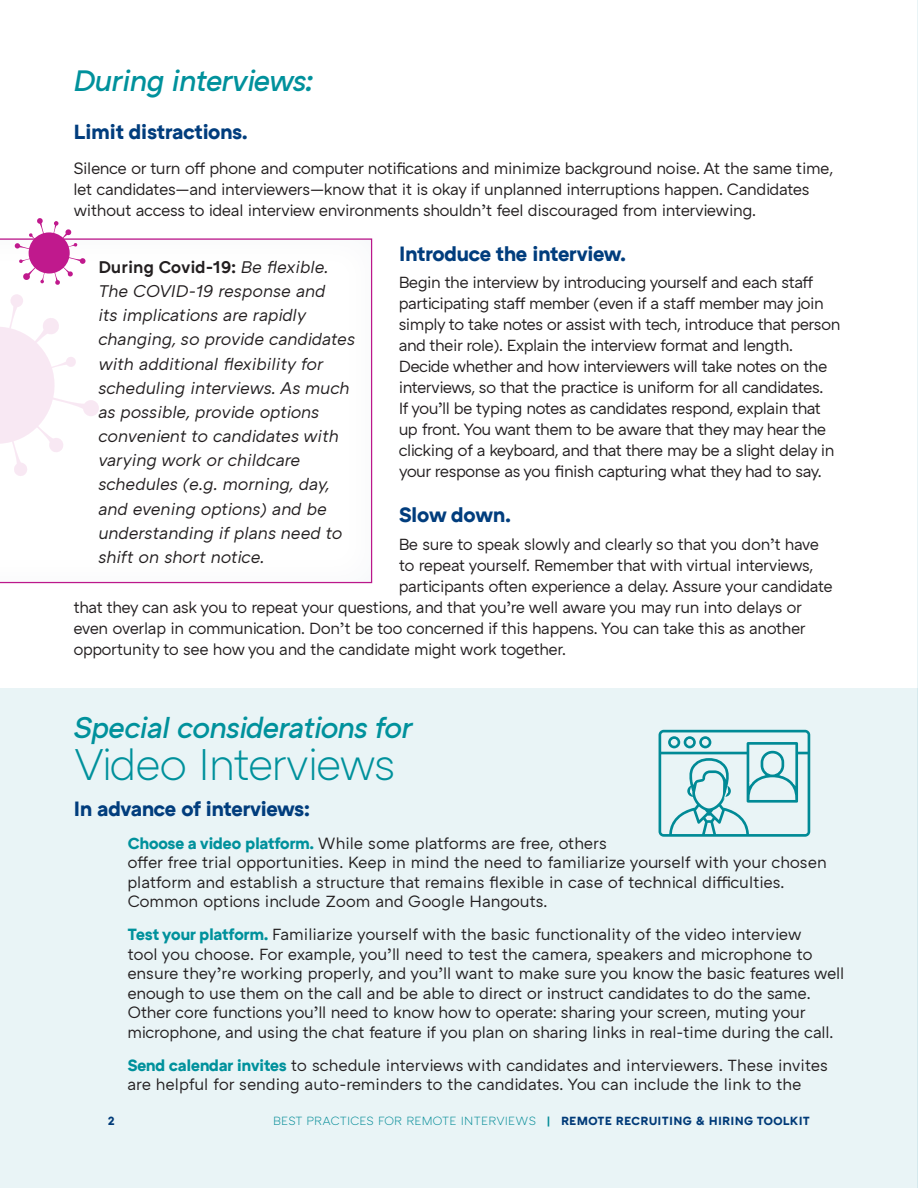
<style>
.page{position:relative;width:918px;height:1188px;background:#fff}
.page>*{position:absolute;margin:0;border:0;box-sizing:border-box;transform-origin:0 0}
.t1{font:300 45px "ATC Arquette";letter-spacing:-.05em;color:#00919c}
.t2{font:italic 500 30px "ATC Arquette";letter-spacing:-.04em;color:#00919c}
.t3{font:700 21px "ATC Arquette";letter-spacing:-.04em;color:#013d7d}
.t4{font:italic 17.25px/24.2px "ATC Arquette";letter-spacing:-.01em;color:#231f20}
.t5{font:16.5px/21px "ATC Arquette";letter-spacing:-.03em;color:#231f20}
.t6{font:16.5px/19.5px "ATC Arquette";letter-spacing:-.01em;color:#231f20}
.t7{font:300 12px "ATC Arquette";letter-spacing:.005em;color:#00919c}
.t8{font:700 12px "ATC Arquette";color:#013d7d}
.s1{font-weight:600;font-style:normal}
.s2{font-weight:700;color:#00919c}
.s3{font-weight:700}
.s4{font-weight:700;color:#013d7d}
</style>
<div class="page">
<hr style="left:917px;top:0;width:1px;height:1188px;background:#e9f4f6">
<div style="left:0;top:688px;width:918px;height:500px;background:#e9f4f6"></div>
<svg style="left:658px;top:729px;width:153px;height:108px"></svg>
<div style="left:28px;top:232px;width:42px;height:42px;background:#c0198d;border-radius:50%"></div>
<svg style="left:54px;top:257px;width:32px;height:28px"></svg>
<svg style="left:19px;top:258px;width:26px;height:25px"></svg>
<svg style="left:15px;top:218px;width:29px;height:32px"></svg>
<svg style="left:53px;top:221px;width:25px;height:27px"></svg>
<svg style="left:0;top:294px;width:99px;height:182px"></svg>
<p class="t2" style="left:73px;top:63px;width:241px">During interviews:</p>
<p class="t3" style="left:73px;top:120px;width:176px">Limit distractions.</p>
<p class="t5" style="left:73px;top:158px;width:761px">Silence or turn off phone and computer notifications and minimize background noise. At the same time, let candidates—and interviewers—know that it is okay if unplanned interruptions happen. Candidates without access to ideal interview environments shouldn’t feel discouraged from interviewing.</p>
<p class="t3" style="left:399px;top:241px;width:229px">Introduce the interview.</p>
<p class="t5" style="left:399px;top:273px;width:443px">Begin the interview by introducing yourself and each staff participating staff member (even if a staff member may join simply to take notes or assist with tech, introduce that person and their role). Explain the interview format and length.<br>Decide whether and how interviewers will take notes on the interviews, so that the practice is uniform for all candidates.<br>If you’ll be typing notes as candidates respond, explain that up front. You want them to be aware that they may hear the clicking of a keyboard, and that there may be a slight delay in your response as you finish capturing what they had to say.</p>
<p class="t3" style="left:399px;top:503px;width:114px">Slow down.</p>
<p class="t5" style="left:399px;top:534px;width:422px">Be sure to speak slowly and clearly so that you don’t have</p>
<p class="t5" style="left:399px;top:555px;width:416px">to repeat yourself. Remember that with virtual interviews,</p>
<p class="t5" style="left:399px;top:576px;width:436px">participants often experience a delay. Assure your candidate</p>
<p class="t5" style="left:73px;top:597px;width:730px">that they can ask you to repeat your questions, and that you’re well aware you may run into delays or</p>
<p class="t5" style="left:73px;top:618px;width:734px">even overlap in communication. Don’t be too concerned if this happens. You can take this as another</p>
<p class="t5" style="left:73px;top:639px;width:494px">opportunity to see how you and the candidate might work together.</p>
<p class="t4" style="left:98px;top:256px;width:258px"><span class="s1">During Covid-19:</span> Be flexible.<br>The COVID-19 response and<br>its implications are rapidly changing, so provide candidates with additional flexibility for scheduling interviews. As much as possible, provide options convenient to candidates with varying work or childcare schedules (e.g. morning, day, and evening options) and be understanding if plans need to shift on short notice.</p>
<p class="t2" style="left:73px;top:710px;width:341px">Special considerations for</p>
<p class="t1" style="left:73px;top:739px;width:324px">Video Interviews</p>
<p class="t3" style="left:73px;top:796px;width:238px">In advance of interviews:</p>
<p class="t6" style="left:127px;top:834px;width:701px"><span class="s2">Choose a video platform.</span> While some platforms are free, others<br>offer free trial opportunities. Keep in mind the need to familiarize yourself with your chosen platform and establish a structure that remains flexible in case of technical difficulties.<br>Common options include Zoom and Google Hangouts.</p>
<p class="t5" style="left:127px;top:925px;width:718px;line-height:19.5px"><span class="s2">Test your platform.</span> Familiarize yourself with the basic functionality of the video interview<br>tool you choose. For example, you’ll need to test the camera, speakers and microphone to ensure they’re working properly, and you’ll want to make sure you know the basic features well enough to use them on the call and be able to direct or instruct candidates to do the same.<br>Other core functions you’ll need to know how to operate: sharing your screen, muting your microphone, and using the chat feature if you plan on sharing links in real-time during the call.</p>
<p class="t6" style="left:127px;top:1056px;width:702px"><span class="s2">Send calendar invites</span> to schedule interviews with candidates and interviewers. These invites are helpful for sending auto-reminders to the candidates. You can include the link to the</p>
<p class="t8" style="left:108px;top:1114px;width:9px">2</p>
<p class="t7" style="left:273px;top:1114px;width:538px">BEST PRACTICES FOR REMOTE INTERVIEWS <span class="s3">|</span> <span class="s4">REMOTE RECRUITING &amp; HIRING TOOLKIT</span></p>
</div>
